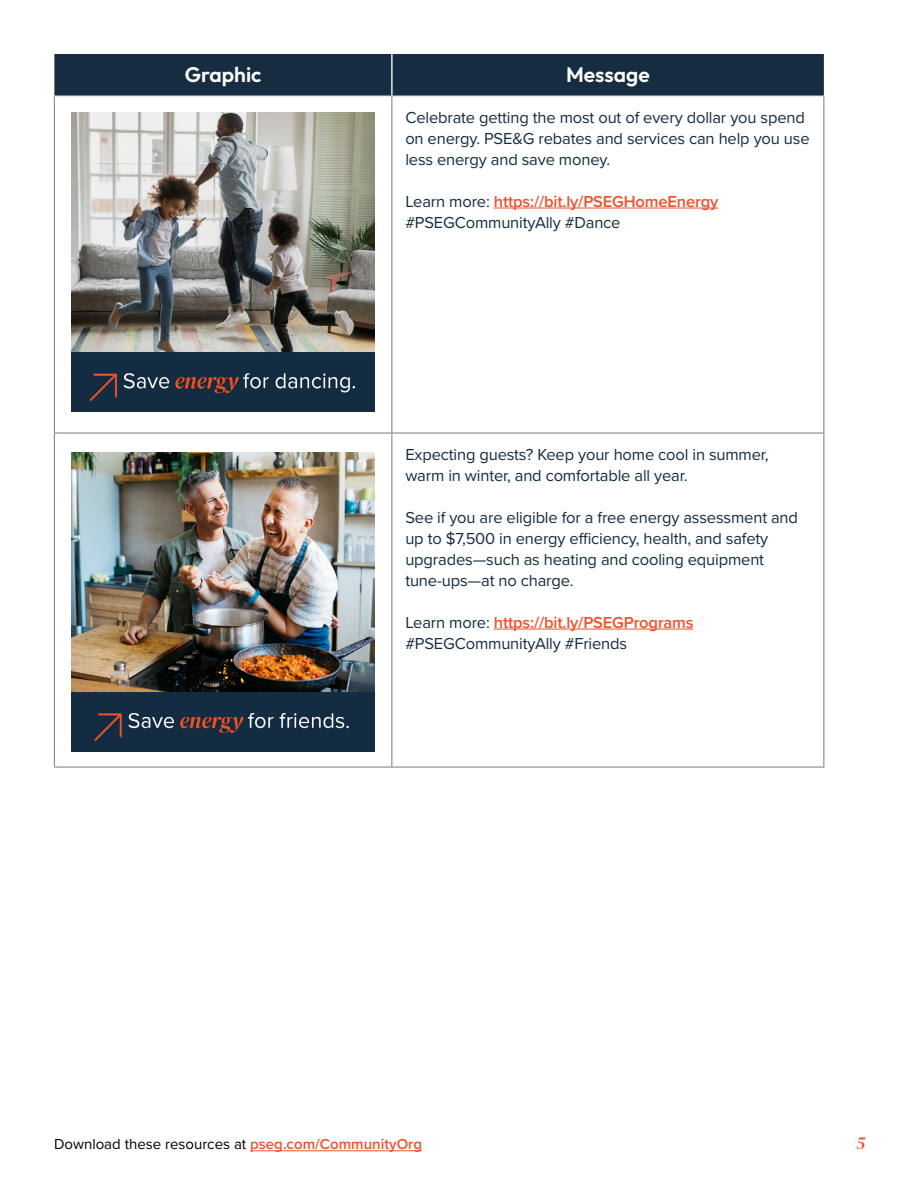
<style>
.page{position:relative;width:918px;height:1188px;background:#fff}
.page>*{position:absolute;margin:0;border:0;box-sizing:border-box;transform-origin:0 0}
.smaller_body{font:600 21px "Outfit";color:#fff}
.t1{font:italic 18px "DM Serif Display";color:#f0512c}
.smaller_body-2{font:16.5px/21px "Proxima Nova";letter-spacing:-.01em;color:#152c41}
.smaller_body-3{font:600 16.5px "Proxima Nova";letter-spacing:-.01em;color:#f0512c}
.t2{font:15px "Proxima Nova";color:#000}
.s1{font-weight:400;color:#152c41}
.s2{font-weight:600;color:#f0512c}
</style>
<div class="page">
<hr style="left:250px;top:1150px;width:172px;height:1px;background:#f0512c">
<img style="left:71px;top:112px;width:304px;height:299px">
<img style="left:71px;top:452px;width:304px;height:299px">
<div style="left:54px;top:54px;width:770px;height:42px;background:#152c41"></div>
<hr style="left:391px;top:54px;width:2px;height:42px;background:#e1ebf7">
<hr style="left:54px;top:96px;width:338px;height:1px;background:#d8d7dc">
<hr style="left:392px;top:96px;width:432px;height:1px;background:#d8d7dc">
<hr style="left:54px;top:96px;width:1px;height:337px;background:#737786">
<hr style="left:392px;top:96px;width:1px;height:337px;background:#737786">
<hr style="left:824px;top:96px;width:1px;height:337px;background:#737786">
<hr style="left:54px;top:433px;width:338px;height:1px;background:#737786">
<hr style="left:54px;top:433px;width:1px;height:334px;background:#737786">
<hr style="left:392px;top:433px;width:432px;height:1px;background:#737786">
<hr style="left:392px;top:433px;width:1px;height:334px;background:#737786">
<hr style="left:824px;top:433px;width:1px;height:334px;background:#737786">
<hr style="left:54px;top:767px;width:338px;height:1px;background:#737786">
<hr style="left:392px;top:767px;width:432px;height:1px;background:#737786">
<hr style="left:494px;top:208px;width:224px;height:1px;background:#f0512c">
<hr style="left:494px;top:629px;width:200px;height:1px;background:#f0512c">
<p class="smaller_body" style="left:185px;top:61px;width:78px">Graphic</p>
<p class="smaller_body" style="left:566px;top:61px;width:85px">Message</p>
<p class="smaller_body-2" style="left:405px;top:106px;width:406px">Celebrate getting the most out of every dollar you spend on energy. PSE&amp;G rebates and services can help you use less energy and save money.</p>
<p class="smaller_body-3" style="left:405px;top:189px;width:315px"><span class="s1">Learn more:</span> https://bit.ly/PSEGHomeEnergy</p>
<p class="smaller_body-2" style="left:405px;top:211px;width:217px">#PSEGCommunityAlly #Dance</p>
<p class="smaller_body-2" style="left:405px;top:443px;width:365px">Expecting guests? Keep your home cool in summer, warm in winter, and comfortable all year.</p>
<p class="smaller_body-2" style="left:405px;top:506px;width:394px">See if you are eligible for a free energy assessment and up to $7,500 in energy efficiency, health, and safety upgrades—such as heating and cooling equipment tune-ups—at no charge.</p>
<p class="smaller_body-3" style="left:405px;top:610px;width:290px"><span class="s1">Learn more:</span> https://bit.ly/PSEGPrograms</p>
<p class="smaller_body-2" style="left:405px;top:632px;width:223px">#PSEGCommunityAlly #Friends</p>
<p class="t2" style="left:54px;top:1133px;width:370px">Download these resources at <span class="s2">pseg.com/CommunityOrg</span></p>
<p class="t1" style="left:856px;top:1133px;width:10px">5</p>
</div>
